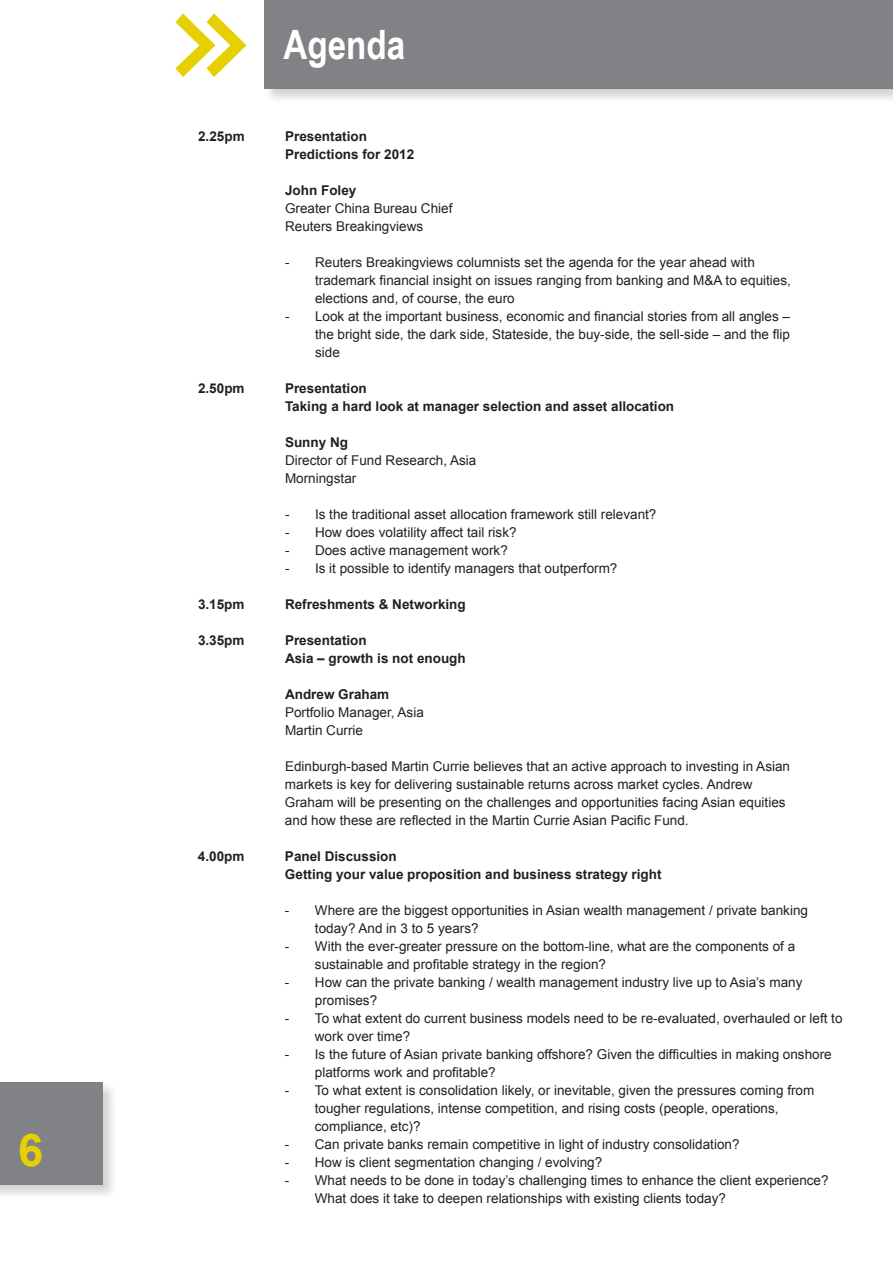
<style>
.page{position:relative;width:893px;height:1263px;background:#fff}
.page>*{position:absolute;margin:0;border:0;box-sizing:border-box;transform-origin:0 0}
.t1{font:700 45px "Arial";color:#e7d002}
.t2{font:700 40.5px "Arial Narrow";color:#fff}
.t3{font:13.5px/18px "Arial";color:#231f20}
.t4{font:700 13.5px/18px "Arial";color:#231f20}
</style>
<div class="page">
<div style="left:0;top:1081px;width:118px;height:120px;background:#231f20;opacity:.2"></div>
<div style="left:0;top:1082px;width:102px;height:103px;background:#808285"></div>
<hr style="left:892px;top:1082px;width:1px;height:103px;background:#808285">
<div style="left:263px;top:0;width:630px;height:104px;background:#231f20;opacity:.2"></div>
<div style="left:264px;top:0;width:629px;height:88px;background:#808285"></div>
<svg style="left:175px;top:13px;width:71px;height:64px"></svg>
<h1 class="t1" style="left:18px;top:1120px;width:27px">6</h1>
<h2 class="t2" style="left:283px;top:14px;width:123px">Agenda</h2>
<p class="t4" style="left:198px;top:127px;width:48px">2.25pm</p>
<p class="t4" style="left:285px;top:127px;width:131px">Presentation<br>Predictions for 2012</p>
<p class="t4" style="left:285px;top:181px;width:73px">John Foley</p>
<p class="t3" style="left:285px;top:199px;width:169px">Greater China Bureau Chief<br>Reuters Breakingviews</p>
<p class="t3" style="left:315px;top:253px;width:477px;text-indent:-30px">- Reuters Breakingviews columnists set the agenda for the year ahead with trademark financial insight on issues ranging from banking and M&amp;A to equities, elections and, of course, the euro</p>
<p class="t3" style="left:315px;top:307px;width:477px;text-align:justify;text-indent:-30px">- Look at the important business, economic and financial stories from all angles – the bright side, the dark side, Stateside, the buy-side, the sell-side – and the flip side</p>
<p class="t4" style="left:198px;top:379px;width:48px">2.50pm</p>
<p class="t4" style="left:285px;top:379px;width:391px">Presentation<br>Taking a hard look at manager selection and asset allocation</p>
<p class="t4" style="left:285px;top:433px;width:65px">Sunny Ng</p>
<p class="t3" style="left:285px;top:451px;width:193px">Director of Fund Research, Asia<br>Morningstar</p>
<p class="t3" style="left:285px;top:505px;width:373px">- Is the traditional asset allocation framework still relevant?</p>
<p class="t3" style="left:285px;top:523px;width:233px">- How does volatility affect tail risk?</p>
<p class="t3" style="left:285px;top:541px;width:224px">- Does active management work?</p>
<p class="t3" style="left:285px;top:559px;width:334px">- Is it possible to identify managers that outperform?</p>
<p class="t4" style="left:198px;top:595px;width:48px">3.15pm</p>
<p class="t4" style="left:285px;top:595px;width:182px">Refreshments &amp; Networking</p>
<p class="t4" style="left:198px;top:631px;width:48px">3.35pm</p>
<p class="t4" style="left:285px;top:631px;width:182px">Presentation<br>Asia – growth is not enough</p>
<p class="t4" style="left:285px;top:685px;width:106px">Andrew Graham</p>
<p class="t3" style="left:285px;top:703px;width:140px">Portfolio Manager, Asia<br>Martin Currie</p>
<p class="t3" style="left:285px;top:757px;width:507px">Edinburgh-based Martin Currie believes that an active approach to investing in Asian markets is key for delivering sustainable returns across market cycles. Andrew Graham will be presenting on the challenges and opportunities facing Asian equities and how these are reflected in the Martin Currie Asian Pacific Fund.</p>
<p class="t4" style="left:198px;top:847px;width:48px">4.00pm</p>
<p class="t4" style="left:285px;top:847px;width:378px">Panel Discussion<br>Getting your value proposition and business strategy right</p>
<p class="t3" style="left:315px;top:901px;width:495px;text-indent:-30px">- Where are the biggest opportunities in Asian wealth management / private banking today? And in 3 to 5 years?</p>
<p class="t3" style="left:315px;top:937px;width:482px;text-indent:-30px">- With the ever-greater pressure on the bottom-line, what are the components of a sustainable and profitable strategy in the region?</p>
<p class="t3" style="left:315px;top:973px;width:489px;text-indent:-30px">- How can the private banking / wealth management industry live up to Asia’s many promises?</p>
<p class="t3" style="left:315px;top:1009px;width:529px;text-indent:-30px">- To what extent do current business models need to be re-evaluated, overhauled or left to work over time?</p>
<p class="t3" style="left:315px;top:1045px;width:518px;text-indent:-30px">- Is the future of Asian private banking offshore? Given the difficulties in making onshore platforms work and profitable?</p>
<p class="t3" style="left:315px;top:1081px;width:501px;text-indent:-30px">- To what extent is consolidation likely, or inevitable, given the pressures coming from tougher regulations, intense competition, and rising costs (people, operations, compliance, etc)?</p>
<p class="t3" style="left:285px;top:1135px;width:456px">- Can private banks remain competitive in light of industry consolidation?</p>
<p class="t3" style="left:285px;top:1153px;width:319px">- How is client segmentation changing / evolving?</p>
<p class="t3" style="left:315px;top:1171px;width:515px;text-indent:-30px">- What needs to be done in today’s challenging times to enhance the client experience?<br>What does it take to deepen relationships with existing clients today?</p>
</div>
